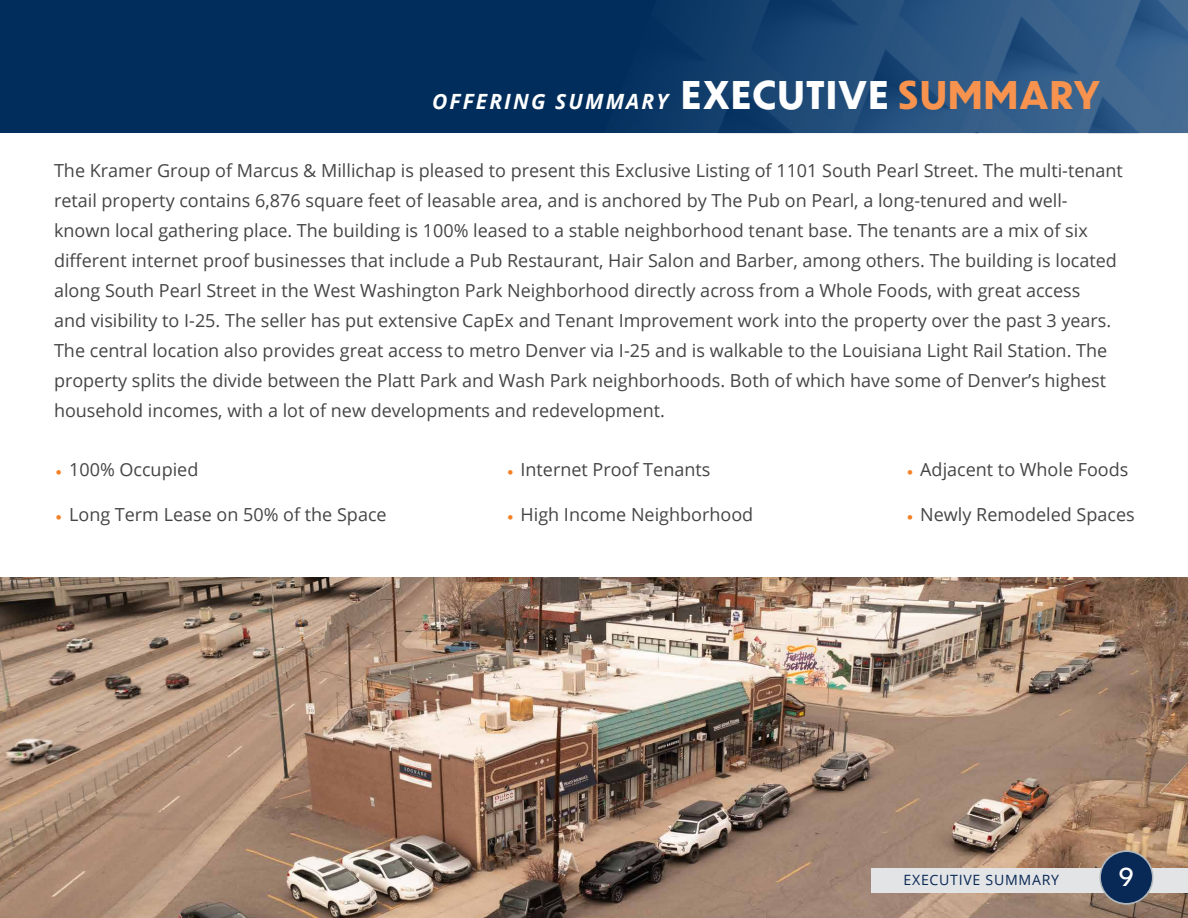
<style>
.page{position:relative;width:1188px;height:918px;background:#fff}
.page>*{position:absolute;margin:0;border:0;box-sizing:border-box;transform-origin:0 0}
.t1{font:700 37.5px "Dunbar Tall";letter-spacing:.05em;color:#fff}
.t2{font:24px "Dunbar Low";color:#fff}
.t3{font:italic 700 21px "Open Sans";letter-spacing:.1em;color:#fff}
.t4{font:18px/30px "Open Sans";color:#454547}
.t5{font:14.1px "Open Sans";letter-spacing:.05em;color:#082855}
.s1{color:#f7934e}
.s2{font-family:"Minion Pro";font-weight:700;font-size:16.5px;color:#f58025}
</style>
<div class="page">
<img style="left:0;top:578px;width:1188px;height:340px">
<div style="left:0;top:0;width:1188px;height:134px;background:#002d5b"></div>
<img style="left:587px;top:0;width:601px;height:134px">
<div style="left:871px;top:868px;width:317px;height:25px;background:#e3e4e6"></div>
<div style="left:1100px;top:851px;width:53px;height:53px;background:#082855;border-radius:50%"></div>
<div style="left:1099px;top:850px;width:54px;height:54px;border:2px solid #b0b7bc;border-radius:50%"></div>
<p class="t3" style="left:432px;top:86px;width:238px">OFFERING SUMMARY</p>
<h1 class="t1" style="left:681px;top:67px;width:420px">EXECUTIVE <span class="s1">SUMMARY</span></h1>
<p class="t4" style="left:54px;top:155px;width:1071px">The Kramer Group of Marcus &amp; Millichap is pleased to present this Exclusive Listing of 1101 South Pearl Street. The multi-tenant retail property contains 6,876 square feet of leasable area, and is anchored by The Pub on Pearl, a long-tenured and well&shy;known local gathering place. The building is 100% leased to a stable neighborhood tenant base. The tenants are a mix of six different internet proof businesses that include a Pub Restaurant, Hair Salon and Barber, among others. The building is located along South Pearl Street in the West Washington Park Neighborhood directly across from a Whole Foods, with great access<br>and visibility to I-25. The seller has put extensive CapEx and Tenant Improvement work into the property over the past 3 years.<br>The central location also provides great access to metro Denver via I-25 and is walkable to the Louisiana Light Rail Station. The property splits the divide between the Platt Park and Wash Park neighborhoods. Both of which have some of Denver’s highest household incomes, with a lot of new developments and redevelopment.</p>
<p class="t4" style="left:56px;top:454px;width:144px"><span class="s2">•</span> 100% Occupied</p>
<p class="t4" style="left:56px;top:499px;width:333px"><span class="s2">•</span> Long Term Lease on 50% of the Space</p>
<p class="t4" style="left:507px;top:454px;width:205px"><span class="s2">•</span> Internet Proof Tenants</p>
<p class="t4" style="left:507px;top:499px;width:248px"><span class="s2">•</span> High Income Neighborhood</p>
<p class="t4" style="left:907px;top:454px;width:223px"><span class="s2">•</span> Adjacent to Whole Foods</p>
<p class="t4" style="left:907px;top:499px;width:229px"><span class="s2">•</span> Newly Remodeled Spaces</p>
<p class="t5" style="left:904px;top:870px;width:157px">EXECUTIVE SUMMARY</p>
<h2 class="t2" style="left:1119px;top:859px;width:16px">9</h2>
</div>
